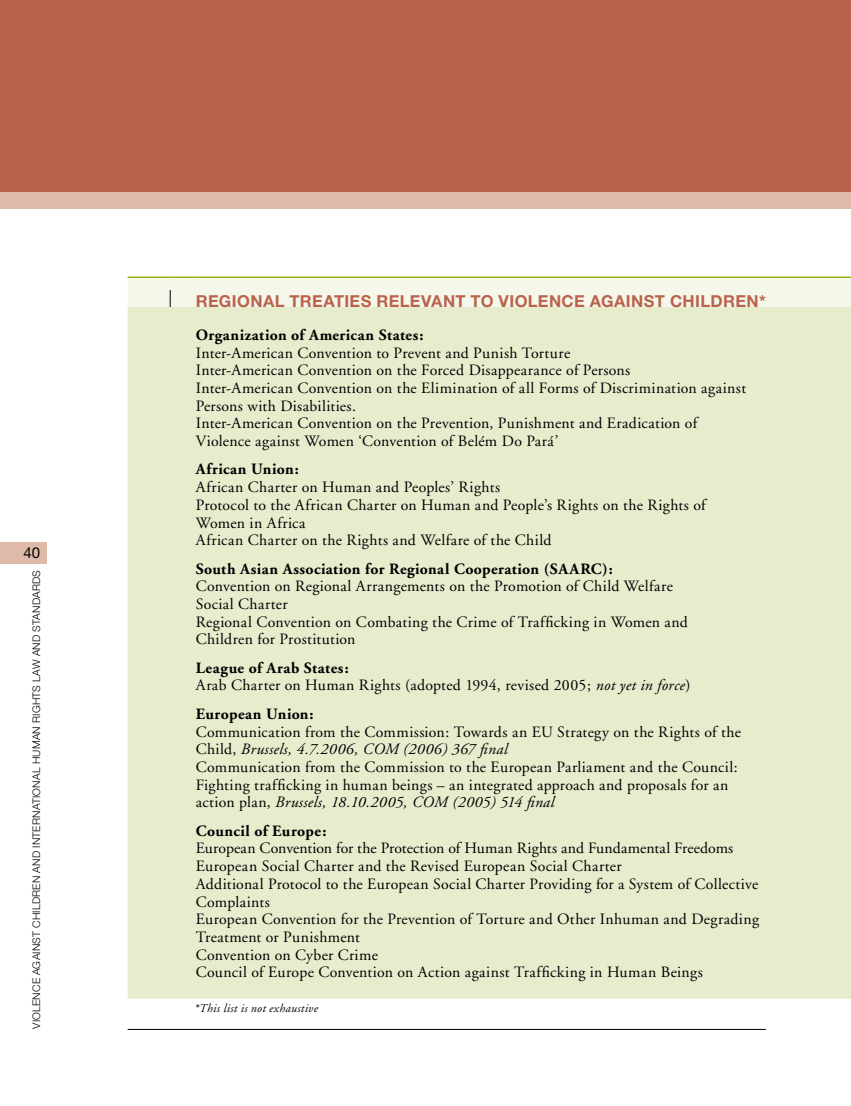
<style>
.page{position:relative;width:851px;height:1106px;background:#fff}
.page>*{position:absolute;margin:0;border:0;box-sizing:border-box;transform-origin:0 0}
.t1{font:700 16.5px "Helvetica Neue";letter-spacing:.025em;color:#ba634c}
.t2{font:15.75px/17.7px "Adobe Garamond";letter-spacing:.02em;color:#000}
.t3{font:700 15.75px "Adobe Garamond";letter-spacing:.025em;color:#000}
.t4{font:15px "Helvetica Neue";color:#000}
.t5{font:italic 12px "Adobe Garamond";letter-spacing:.03em;color:#000}
.t6{font:300 10.5px "Helvetica Neue";letter-spacing:.02em;color:#000}
.s1{font-weight:700}
.s2{font-style:italic}
</style>
<div class="page">
<div style="left:0;top:191px;width:850px;height:17px;background:#e0baa8"></div>
<div style="left:0;top:0;width:850px;height:191px;background:#ba634c"></div>
<div style="left:0;top:542px;width:47px;height:21px;background:#e0baa8"></div>
<hr style="left:128px;top:1029px;width:637px;height:1px;background:#000">
<hr style="left:850px;top:0;width:1px;height:191px;background:#ba634c">
<svg style="left:850px;top:191px;width:1px;height:17px"></svg>
<div style="left:128px;top:718px;width:722px;height:280px;background:#e7eccd"></div>
<svg style="left:128px;top:276px;width:723px;height:442px;background:#e7ecce"></svg>
<p class="t4" style="left:24px;top:544px;width:18px">40</p>
<p class="t6" style="left:30px;top:1028px;width:460px;rotate:-90deg">Violence against children and international human rights law and standards</p>
<p class="t1" style="left:196px;top:291px;width:571px">REGIONAL TREATIES RELEVANT TO VIOLENCE AGAINST CHILDREN*</p>
<p class="t3" style="left:196px;top:326px;width:229px">Organization of American States:</p>
<p class="t2" style="left:196px;top:344px;width:552px">Inter-American Convention to Prevent and Punish Torture<br>Inter-American Convention on the Forced Disappearance of Persons<br>Inter-American Convention on the Elimination of all Forms of Discrimination against Persons with Disabilities.<br>Inter-American Convention on the Prevention, Punishment and Eradication of Violence against Women ‘Convention of Belém Do Pará’</p>
<p class="t3" style="left:196px;top:461px;width:104px">African Union:</p>
<p class="t2" style="left:196px;top:478px;width:511px">African Charter on Human and Peoples’ Rights<br>Protocol to the African Charter on Human and People’s Rights on the Rights of Women in Africa<br>African Charter on the Rights and Welfare of the Child</p>
<p class="t3" style="left:196px;top:560px;width:418px">South Asian Association for Regional Cooperation (SAARC):</p>
<p class="t2" style="left:196px;top:578px;width:493px">Convention on Regional Arrangements on the Promotion of Child Welfare Social Charter<br>Regional Convention on Combating the Crime of Trafficking in Women and Children for Prostitution</p>
<p class="t2" style="left:196px;top:659px;width:496px"><span class="s1">League of Arab States:<br></span>Arab Charter on Human Rights (adopted 1994, revised 2005; <span class="s2">not yet in force</span>)</p>
<p class="t3" style="left:196px;top:705px;width:119px">European Union:</p>
<p class="t2" style="left:196px;top:723px;width:546px">Communication from the Commission: Towards an EU Strategy on the Rights of the Child, <span class="s2">Brussels, 4.7.2006, COM (2006) 367 final<br></span>Communication from the Commission to the European Parliament and the Council:<br>Fighting trafficking in human beings – an integrated approach and proposals for an action plan, <span class="s2">Brussels, 18.10.2005, COM (2005) 514 final</span></p>
<p class="t3" style="left:196px;top:822px;width:132px">Council of Europe:</p>
<p class="t2" style="left:196px;top:840px;width:564px">European Convention for the Protection of Human Rights and Fundamental Freedoms European Social Charter and the Revised European Social Charter<br>Additional Protocol to the European Social Charter Providing for a System of Collective Complaints<br>European Convention for the Prevention of Torture and Other Inhuman and Degrading Treatment or Punishment<br>Convention on Cyber Crime<br>Council of Europe Convention on Action against Trafficking in Human Beings</p>
<p class="t5" style="left:194px;top:1002px;width:125px">*This list is not exhaustive</p>
</div>
